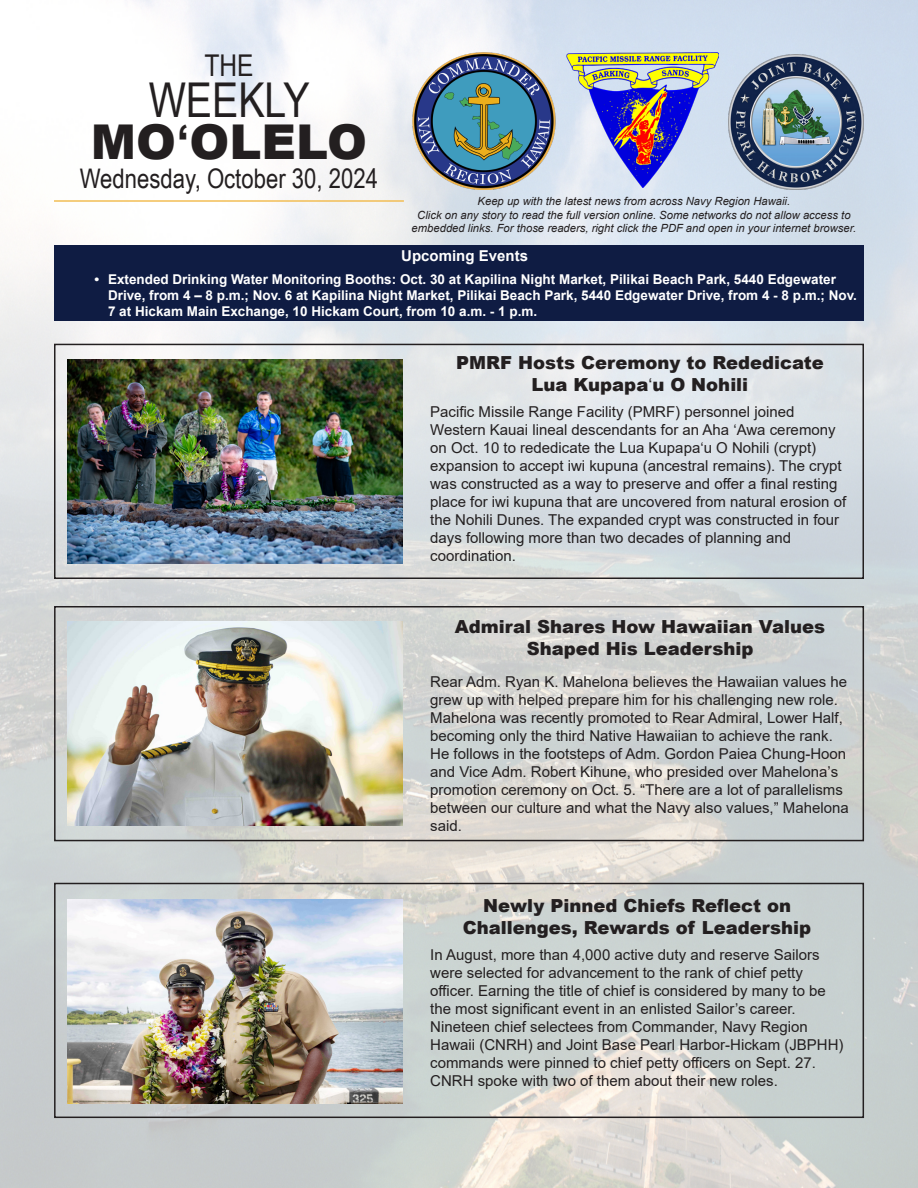
<style>
.page{position:relative;width:918px;height:1188px;background:#fff}
.page>*{position:absolute;margin:0;border:0;box-sizing:border-box;transform-origin:0 0}
.t1{font:900 48px "Arial";color:#231f20}
.t2{font:48px "Arial Narrow";color:#231f20}
.t3{font:30px "Arial Narrow";color:#231f20}
.t4{font:27px "Arial Narrow";color:#231f20}
.t5{font:900 18px/21.6px "Arial";color:#231f20;text-align:center}
.t6{font:15px/18px "Arial";color:#231f20}
.t7{font:700 15px "Arial";color:#fff}
.t8{font:700 13.5px/16.2px "Arial";color:#fff}
.t9{font:italic 11.25px "Arial";color:#231f20}
.s1{font-weight:700}
.s2{font-weight:400}
</style>
<div class="page">
<img style="left:0;top:0;width:918px;height:1188px">
<img style="left:567px;top:52px;width:151px;height:135px">
<img style="left:411px;top:52px;width:149px;height:137px">
<img style="left:728px;top:54px;width:136px;height:135px">
<hr style="left:54px;top:200px;width:350px;height:2px;background:#f2bd54">
<div style="left:54px;top:606px;width:810px;height:235px;border:2px solid #231f20"></div>
<img style="left:68px;top:622px;width:334px;height:204px">
<img style="left:68px;top:899px;width:334px;height:204px">
<div style="left:54px;top:883px;width:810px;height:235px;border:2px solid #231f20"></div>
<img style="left:68px;top:359px;width:334px;height:204px">
<div style="left:54px;top:344px;width:810px;height:235px;border:2px solid #231f20"></div>
<div style="left:54px;top:245px;width:810px;height:75px;background:#0f1c43"></div>
<p class="t3" style="left:204px;top:43px;width:51px">THE</p>
<p class="t2" style="left:149px;top:65px;width:163px">WEEKLY</p>
<p class="t1" style="left:91px;top:107px;width:278px">MO<span class="s1">ʻ</span>OLELO</p>
<p class="t4" style="left:80px;top:158px;width:300px">Wednesday, October 30, 2024</p>
<p class="t9" style="left:478px;top:194px;width:314px">Keep up with the latest news from across Navy Region Hawaii.</p>
<p class="t9" style="left:417px;top:208px;width:435px">Click on any story to read the full version online. Some networks do not allow access to</p>
<p class="t9" style="left:412px;top:221px;width:446px">embedded links. For those readers, right click the PDF and open in your internet browser.</p>
<p class="t7" style="left:401px;top:246px;width:128px">Upcoming Events</p>
<p class="t8" style="left:108px;top:271px;width:750px;text-indent:-14px">• Extended Drinking Water Monitoring Booths: Oct. 30 at Kapilina Night Market, Pilikai Beach Park, 5440 Edgewater<br>Drive, from 4 – 8 p.m.; Nov. 6 at Kapilina Night Market, Pilikai Beach Park, 5440 Edgewater Drive, from 4 - 8 p.m.; Nov.<br>7 at Hickam Main Exchange, 10 Hickam Court, from 10 a.m. - 1 p.m.</p>
<p class="t5" style="left:456px;top:351px;width:369px">PMRF Hosts Ceremony to Rededicate</p>
<p class="t5" style="left:532px;top:373px;width:218px">Lua Kupapa<span class="s2">ʻ</span>u O Nohili</p>
<p class="t6" style="left:430px;top:403px;width:366px">Pacific Missile Range Facility (PMRF) personnel joined</p>
<p class="t6" style="left:430px;top:421px;width:418px">Western Kauai lineal descendants for an Aha ʻAwa ceremony on Oct. 10 to rededicate the Lua Kupapaʻu O Nohili (crypt) expansion to accept iwi kupuna (ancestral remains). The crypt was constructed as a way to preserve and offer a final resting place for iwi kupuna that are uncovered from natural erosion of the Nohili Dunes. The expanded crypt was constructed in four days following more than two decades of planning and</p>
<p class="t6" style="left:430px;top:547px;width:87px">coordination.</p>
<p class="t5" style="left:455px;top:615px;width:372px">Admiral Shares How Hawaiian Values<br>Shaped His Leadership</p>
<p class="t6" style="left:430px;top:672px;width:420px">Rear Adm. Ryan K. Mahelona believes the Hawaiian values he grew up with helped prepare him for his challenging new role.<br>Mahelona was recently promoted to Rear Admiral, Lower Half, becoming only the third Native Hawaiian to achieve the rank.<br>He follows in the footsteps of Adm. Gordon Paiea Chung-Hoon and Vice Adm. Robert Kihune, who presided over Mahelona’s promotion ceremony on Oct. 5. “There are a lot of parallelisms between our culture and what the Navy also values,” Mahelona said.</p>
<p class="t5" style="left:483px;top:894px;width:309px">Newly Pinned Chiefs Reflect on</p>
<p class="t5" style="left:463px;top:916px;width:350px">Challenges, Rewards of Leadership</p>
<p class="t6" style="left:430px;top:946px;width:391px">In August, more than 4,000 active duty and reserve Sailors were selected for advancement to the rank of chief petty</p>
<p class="t6" style="left:430px;top:982px;width:397px">officer. Earning the title of chief is considered by many to be the most significant event in an enlisted Sailor’s career.</p>
<p class="t6" style="left:430px;top:1018px;width:415px">Nineteen chief selectees from Commander, Navy Region Hawaii (CNRH) and Joint Base Pearl Harbor-Hickam (JBPHH) commands were pinned to chief petty officers on Sept. 27.<br>CNRH spoke with two of them about their new roles.</p>
</div>
